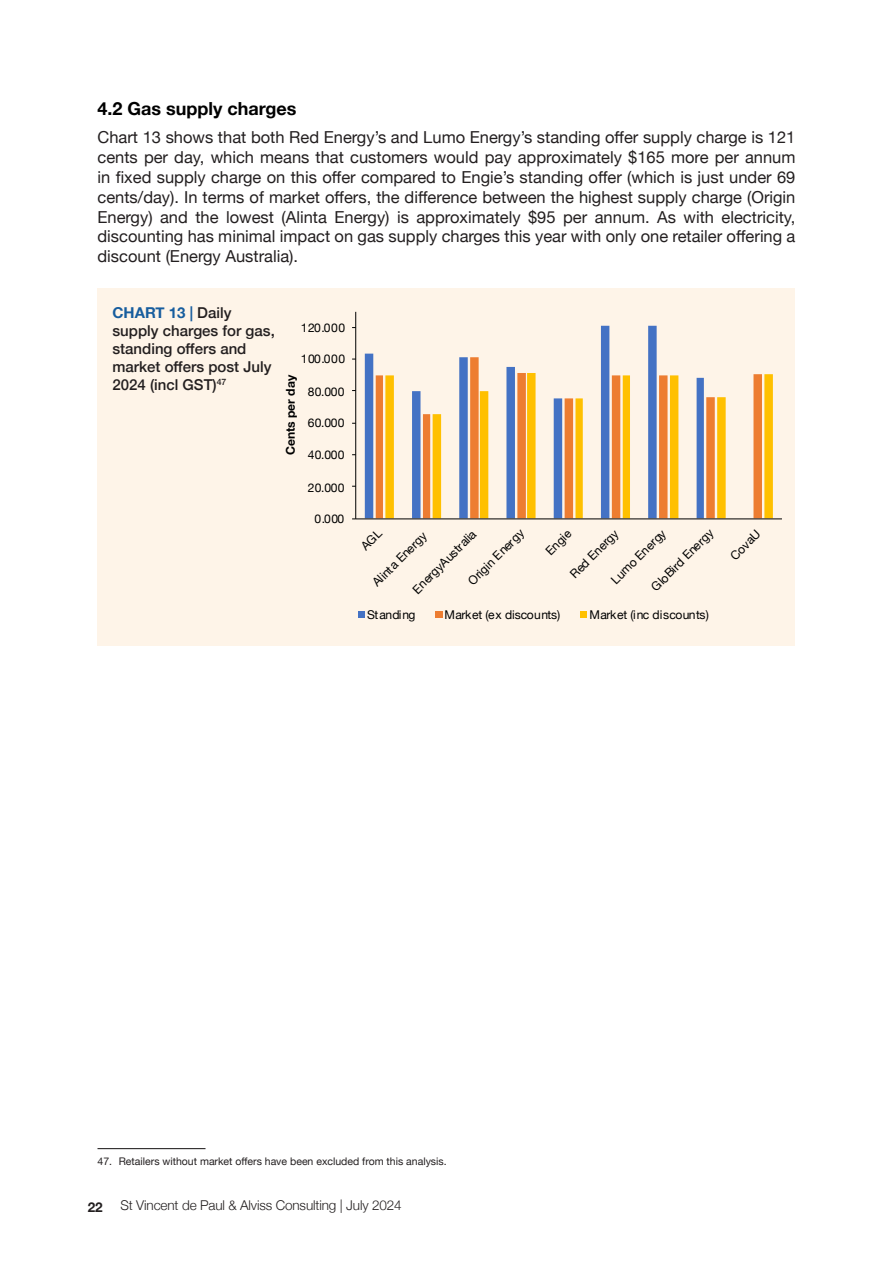
<style>
.page{position:relative;width:893px;height:1263px;background:#fff}
.page>*{position:absolute;margin:0;border:0;box-sizing:border-box;transform-origin:0 0}
.Subhead_L2{font:700 18px "Helvetica Neue";color:#000}
.t1{font:16.5px/19.8px "Helvetica Neue";color:#231f20;text-align:justify}
.t2{font:500 15px/18px "Helvetica Neue";color:#231f20}
.t3{font:300 13.5px "Helvetica Neue";letter-spacing:-.01em;color:#231f20}
.t4{font:700 13.5px "Helvetica Neue";color:#231f20}
.t5{font:12.15px "Helvetica Neue";letter-spacing:.015em;color:#000}
.t6{font:12.15px "Helvetica Neue";letter-spacing:-.005em;color:#000}
.t7{font:700 12.15px "Helvetica Neue";color:#000}
.t8{font:12.15px "Helvetica Neue";letter-spacing:-.035em;color:#000}
.Footnote{font:10.5px "Helvetica Neue";color:#231f20}
.s1{font-weight:700;color:#175d9e}
</style>
<div class="page">
<div style="left:98px;top:288px;width:697px;height:357px;background:#fef4e8"></div>
<svg style="left:365px;top:326px;width:292px;height:192px"></svg>
<svg style="left:376px;top:357px;width:281px;height:161px"></svg>
<svg style="left:385px;top:373px;width:388px;height:145px"></svg>
<hr style="left:355px;top:312px;width:1px;height:207px;background:#000">
<hr style="left:356px;top:518px;width:426px;height:1px;background:#000">
<div style="left:359px;top:611px;width:6px;height:7px;background:#4472c4"></div>
<div style="left:435px;top:611px;width:7px;height:7px;background:#ed7d31"></div>
<div style="left:580px;top:611px;width:6px;height:7px;background:#ffc000"></div>
<hr style="left:98px;top:1148px;width:108px;height:1px;background:#231f20">
<p class="Subhead_L2" style="left:98px;top:95px;width:200px">4.2 Gas supply charges</p>
<p class="t1" style="left:98px;top:129px;width:699px">Chart 13 shows that both Red Energy’s and Lumo Energy’s standing offer supply charge is 121 cents per day, which means that customers would pay approximately $165 more per annum in fixed supply charge on this offer compared to Engie’s standing offer (which is just under 69 cents/day). In terms of market offers, the difference between the highest supply charge (Origin Energy) and the lowest (Alinta Energy) is approximately $95 per annum. As with electricity, discounting has minimal impact on gas supply charges this year with only one retailer offering a discount (Energy Australia).</p>
<p class="t2" style="left:112px;top:302px;width:164px"><span class="s1">CHART 13 |</span> Daily supply charges for gas, standing offers and market offers post July<br>2024 (incl GST)<sup>47</sup></p>
<p class="t5" style="left:301px;top:319px;width:46px">120.000</p>
<p class="t5" style="left:301px;top:350px;width:46px">100.000</p>
<p class="t7" style="left:281px;top:455px;width:82px;rotate:-90deg">Cents per day</p>
<p class="t5" style="left:308px;top:383px;width:39px">80.000</p>
<p class="t5" style="left:308px;top:414px;width:39px">60.000</p>
<p class="t5" style="left:308px;top:446px;width:39px">40.000</p>
<p class="t5" style="left:308px;top:479px;width:39px">20.000</p>
<p class="t5" style="left:314px;top:510px;width:31px">0.000</p>
<p class="t5" style="left:647px;top:583px;width:84px;rotate:-45deg">GloBird Energy</p>
<p class="t5" style="left:726px;top:551px;width:38px;rotate:-45deg">CovaU</p>
<p class="t5" style="left:464px;top:577px;width:75px;rotate:-45deg">Origin Energy</p>
<p class="t5" style="left:542px;top:547px;width:32px;rotate:-45deg">Engie</p>
<p class="t5" style="left:566px;top:570px;width:64px;rotate:-45deg">Red Energy</p>
<p class="t5" style="left:607px;top:576px;width:73px;rotate:-45deg">Lumo Energy</p>
<p class="t5" style="left:408px;top:585px;width:85px;rotate:-45deg">EnergyAustralia</p>
<p class="t5" style="left:368px;top:578px;width:73px;rotate:-45deg">Alinta Energy</p>
<p class="t8" style="left:367px;top:606px;width:50px">Standing</p>
<p class="t6" style="left:444px;top:606px;width:117px">Market (ex discounts)</p>
<p class="t5" style="left:589px;top:606px;width:121px">Market (inc discounts)</p>
<p class="Footnote" style="left:98px;top:1154px;width:351px">47. Retailers without market offers have been excluded from this analysis.</p>
<p class="t4" style="left:88px;top:1197px;width:16px">22</p>
<p class="t3" style="left:120px;top:1194px;width:283px">St Vincent de Paul &amp; Alviss Consulting | July 2024</p>
</div>
